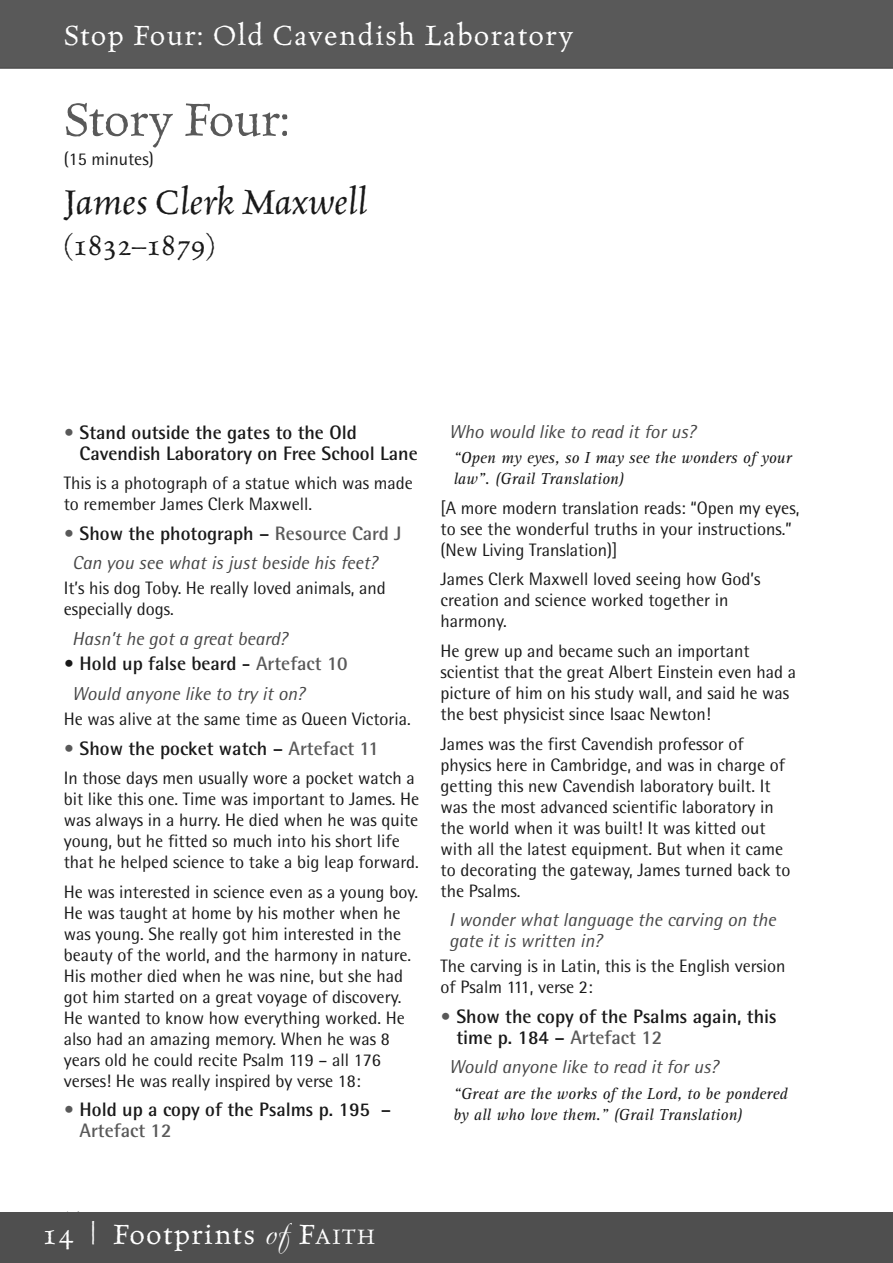
<style>
.page{position:relative;width:893px;height:1263px;background:#fff}
.page>*{position:absolute;margin:0;border:0;box-sizing:border-box;transform-origin:0 0}
.t1{font:52.5px "Celestia Antiqua";color:#595959}
.t2{font:italic 40.5px "Celestia";color:#191919}
.t3{font:31.5px "Celestia Antiqua";letter-spacing:.05em;color:#fff}
.t4{font:31.5px "Celestia Antiqua";color:#191919}
.t5{font:700 19.5px/21px "Rotis Semi Sans";color:#191919}
.t6{font:italic 18.75px/21px "Rotis Semi Sans";color:#474747}
.t7{font:18px/21px "Rotis Semi Sans";color:#191919}
.t8{font:italic 16.5px/21px "Rotis Serif";color:#191919}
.s1{color:#595959}
.s2{font-family:"Boulevard"}
.s3{font-size:23.7px}
</style>
<div class="page">
<div style="left:0;top:1212px;width:893px;height:51px;background:#4f4f4f"></div>
<div style="left:0;top:0;width:893px;height:68px;background:#595959"></div>
<hr style="left:0;top:67px;width:893px;height:2px;background:#4f4f4f">
<h3 class="t3" style="left:64px;top:16px;width:511px">Stop Four: Old Cavendish Laboratory</h3>
<h1 class="t1" style="left:64px;top:87px;width:228px">Story Four:</h1>
<p class="t7" style="left:64px;top:150px;width:91px">(15 minutes)</p>
<h2 class="t2" style="left:64px;top:176px;width:305px">James Clerk Maxwell</h2>
<h3 class="t4" style="left:64px;top:225px;width:153px">(1832–1879)</h3>
<p class="t5" style="left:80px;top:423px;width:340px;text-indent:-16px"><span class="s1">•</span> Stand outside the gates to the Old<br>Cavendish Laboratory on Free School Lane</p>
<p class="t7" style="left:64px;top:474px;width:351px">This is a photograph of a statue which was made to remember James Clerk Maxwell.</p>
<p class="t5" style="left:64px;top:524px;width:339px"><span class="s1">•</span> Show the photograph – <span class="s1">Resource Card J</span></p>
<p class="t6" style="left:72px;top:554px;width:307px">Can you see what is just beside his feet?</p>
<p class="t7" style="left:64px;top:580px;width:323px">It’s his dog Toby. He really loved animals, and especially dogs.</p>
<p class="t6" style="left:72px;top:630px;width:217px">Hasn’t he got a great beard?</p>
<p class="t5" style="left:64px;top:655px;width:285px">• Hold up false beard - <span class="s1">Artefact 10</span></p>
<p class="t6" style="left:72px;top:685px;width:234px">Would anyone like to try it on?</p>
<p class="t7" style="left:64px;top:710px;width:349px">He was alive at the same time as Queen Victoria.</p>
<p class="t5" style="left:64px;top:739px;width:317px"><span class="s1">•</span> Show the pocket watch – <span class="s1">Artefact 11</span></p>
<p class="t7" style="left:64px;top:769px;width:357px">In those days men usually wore a pocket watch a bit like this one. Time was important to James. He was always in a hurry. He died when he was quite young, but he fitted so much into his short life that he helped science to take a big leap forward.</p>
<p class="t7" style="left:64px;top:883px;width:356px">He was interested in science even as a young boy.<br>He was taught at home by his mother when he was young. She really got him interested in the beauty of the world, and the harmony in nature.<br>His mother died when he was nine, but she had got him started on a great voyage of discovery.<br>He wanted to know how everything worked. He also had an amazing memory. When he was 8 years old he could recite Psalm 119 – all 176 verses! He was really inspired by verse 18:</p>
<p class="t5" style="left:80px;top:1101px;width:313px;text-indent:-16px"><span class="s1">•</span> Hold up a copy of the Psalms p. 195 –<br><span class="s1">Artefact 12</span></p>
<p class="t6" style="left:449px;top:423px;width:248px">Who would like to read it for us?</p>
<p class="t8" style="left:453px;top:449px;width:340px">“Open my eyes, so I may see the wonders of your law”. (Grail Translation)</p>
<p class="t7" style="left:441px;top:499px;width:360px">[A more modern translation reads: “Open my eyes, to see the wonderful truths in your instructions.” (New Living Translation)]</p>
<p class="t7" style="left:441px;top:571px;width:321px">James Clerk Maxwell loved seeing how God’s creation and science worked together in harmony.</p>
<p class="t7" style="left:441px;top:642px;width:357px">He grew up and became such an important scientist that the great Albert Einstein even had a picture of him on his study wall, and said he was the best physicist since Isaac Newton!</p>
<p class="t7" style="left:441px;top:735px;width:351px">James was the first Cavendish professor of physics here in Cambridge, and was in charge of getting this new Cavendish laboratory built. It was the most advanced scientific laboratory in the world when it was built! It was kitted out with all the latest equipment. But when it came to decorating the gateway, James turned back to the Psalms.</p>
<p class="t6" style="left:449px;top:911px;width:328px">I wonder what language the carving on the gate it is written in?</p>
<p class="t7" style="left:441px;top:957px;width:346px">The carving is in Latin, this is the English version of Psalm 111, verse 2:</p>
<p class="t5" style="left:456px;top:1008px;width:322px;text-indent:-16px"><span class="s1">•</span> Show the copy of the Psalms again, this time p. 184 – <span class="s1">Artefact 12</span></p>
<p class="t6" style="left:449px;top:1058px;width:271px">Would anyone like to read it for us?</p>
<p class="t8" style="left:453px;top:1084px;width:336px">“Great are the works of the Lord, to be pondered by all who love them.” (Grail Translation)</p>
<h3 class="t3" style="left:42px;top:1215px;width:335px">14 | Footprints <span class="s2">of</span> F<span class="s3">AITH</span></h3>
</div>
